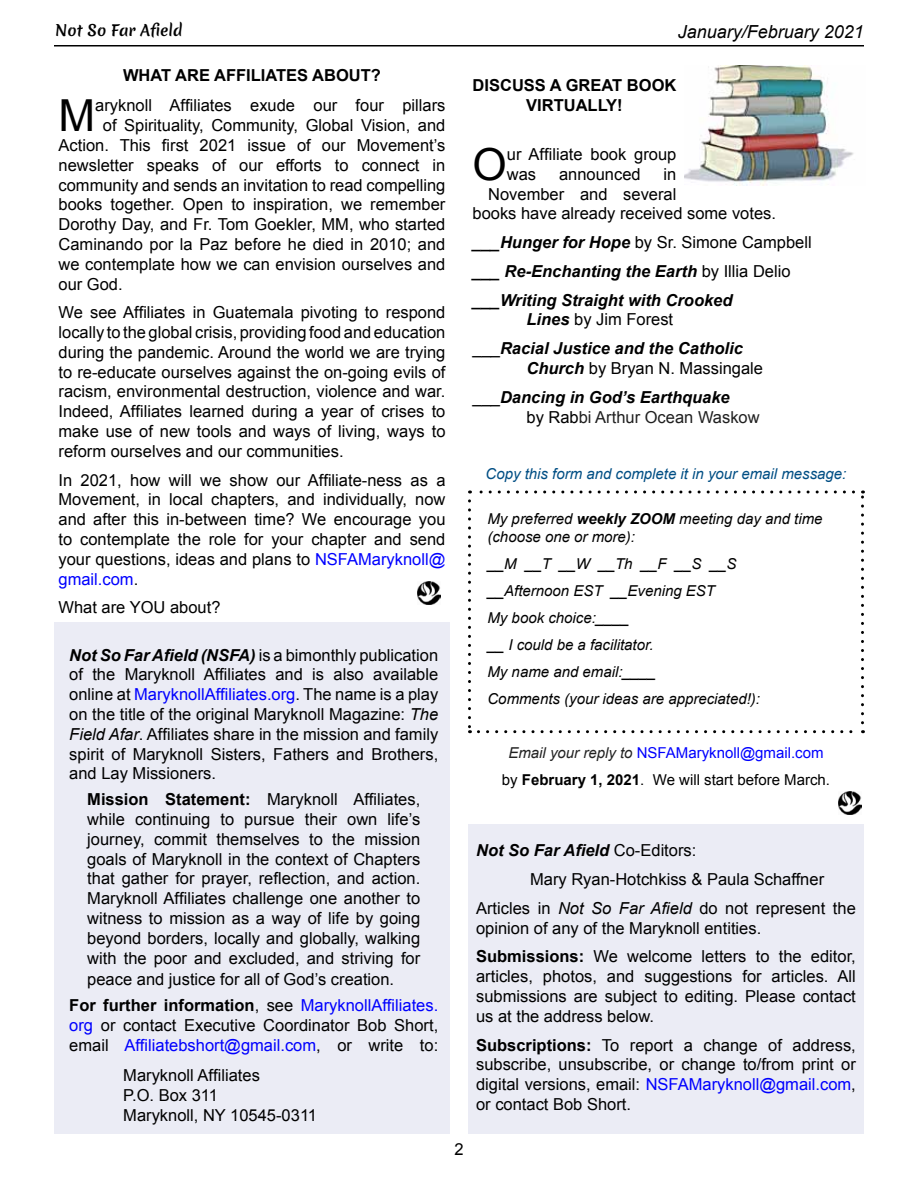
<style>
.page{position:relative;width:918px;height:1188px;background:#fff}
.page>*{position:absolute;margin:0;border:0;box-sizing:border-box;transform-origin:0 0}
.t1{font:44.1px "Arial";color:#000}
.t2{font:italic 18px "Arial";color:#000}
.t3{font:16.5px/19.8px "Arial";color:#000}
.t4{font:italic 700 16.5px/28.8px "Arial";color:#000}
.t5{font:700 16.5px/19.8px "Arial";color:#000;text-align:center}
.t6{font:16.5px "Arial";color:#202020}
.t7{font:italic 15px/27px "Arial";color:#000}
.t8{font:15px/27px "Arial";color:#000;text-align:center}
.t9{font:italic 15px "Arial";color:#004e84}
.t10{font:15px "Merienda One";color:#000}
.s1{color:#00f}
.s2{font-weight:700;font-style:italic}
.s3{font-style:italic}
.s4{font-weight:700}
.s5{font-weight:400}
.s6{font-weight:400;font-style:normal}
.s7{color:#000}
.s8{font-style:italic;color:#222}
</style>
<div class="page">
<hr style="left:54px;top:45px;width:810px;height:1px;background:#000">
<img style="left:684px;top:65px;width:170px;height:120px">
<div style="left:54px;top:623px;width:396px;height:511px;background:#ebecf5"></div>
<div style="left:468px;top:824px;width:396px;height:310px;background:#ebecf5"></div>
<img style="left:418px;top:582px;width:22px;height:23px">
<img style="left:839px;top:792px;width:22px;height:23px">
<svg style="left:468px;top:501px;width:3px;height:232px"></svg>
<svg style="left:478px;top:730px;width:385px;height:3px"></svg>
<svg style="left:861px;top:490px;width:3px;height:233px"></svg>
<svg style="left:470px;top:490px;width:384px;height:4px"></svg>
<p class="t10" style="left:55px;top:19px;width:129px">Not So Far Afield</p>
<p class="t2" style="left:678px;top:20px;width:188px">January/February 2021</p>
<p class="t5" style="left:123px;top:66px;width:259px">What are Affiliates about?</p>
<h1 class="t1" style="left:58px;top:87px;width:38px">M</h1>
<p class="t3" style="left:95px;top:96px;width:352px">aryknoll Affiliates exude our four pillars</p>
<p class="t3" style="left:103px;top:116px;width:344px">of Spirituality, Community, Global Vision, and</p>
<p class="t3" style="left:59px;top:135px;width:388px">Action. This first 2021 issue of our Movement’s</p>
<p class="t3" style="left:59px;top:155px;width:388px">newsletter speaks of our efforts to connect in</p>
<p class="t3" style="left:59px;top:175px;width:388px">community and sends an invitation to read compelling</p>
<p class="t3" style="left:59px;top:195px;width:388px">books together. Open to inspiration, we remember</p>
<p class="t3" style="left:59px;top:215px;width:388px">Dorothy Day, and Fr. Tom Goekler, MM, who started</p>
<p class="t3" style="left:59px;top:234px;width:388px">Caminando por la Paz before he died in 2010; and</p>
<p class="t3" style="left:59px;top:254px;width:388px">we contemplate how we can envision ourselves and</p>
<p class="t3" style="left:59px;top:274px;width:63px">our God.</p>
<p class="t3" style="left:59px;top:303px;width:389px">We see Affiliates in Guatemala pivoting to respond locally to the global crisis, providing food and education during the pandemic. Around the world we are trying to re-educate ourselves against the on-going evils of racism, environmental destruction, violence and war.<br>Indeed, Affiliates learned during a year of crises to make use of new tools and ways of living, ways to reform ourselves and our communities.</p>
<p class="t3" style="left:59px;top:470px;width:389px;text-align:justify">In 2021, how will we show our Affiliate-ness as a Movement, in local chapters, and individually, now and after this in-between time? We encourage you to contemplate the role for your chapter and send your questions, ideas and plans to <span class="s1">NSFAMaryknoll@ gmail.com</span>.</p>
<p class="t3" style="left:59px;top:598px;width:164px">What are YOU about?</p>
<p class="t3" style="left:69px;top:645px;width:370px;text-align:justify"><span class="s2">Not So Far Afield (NSFA)</span> is a bimonthly publication of the Maryknoll Affiliates and is also available online at <span class="s1">MaryknollAffiliates.org</span>. The name is a play on the title of the original Maryknoll Magazine: <span class="s3">The Field Afar</span>. Affiliates share in the mission and family spirit of Maryknoll Sisters, Fathers and Brothers, and Lay Missioners.</p>
<p class="t3" style="left:87px;top:790px;width:335px;text-align:justify"><span class="s4">Mission Statement:</span> Maryknoll Affiliates, while continuing to pursue their own life’s journey, commit themselves to the mission goals of Maryknoll in the context of Chapters that gather for prayer, reflection, and action.<br>Maryknoll Affiliates challenge one another to witness to mission as a way of life by going beyond borders, locally and globally, walking with the poor and excluded, and striving for</p>
<p class="t3" style="left:69px;top:967px;width:370px;line-height:25.8px;text-indent:18px">peace and justice for all of God’s creation.<br><span class="s4">For further information</span>, see <span class="s1">MaryknollAffiliates.</span></p>
<p class="t3" style="left:69px;top:1015px;width:370px"><span class="s1">org</span> or contact Executive Coordinator Bob Short, email <span class="s1">Affiliatebshort@gmail.com</span>, or write to:</p>
<p class="t3" style="left:123px;top:1066px;width:195px">Maryknoll Affiliates<br>P.O. Box 311<br>Maryknoll, NY 10545-0311</p>
<p class="t5" style="left:473px;top:76px;width:205px">discuss a great book<br>Virtually!</p>
<h1 class="t1" style="left:472px;top:135px;width:36px">O</h1>
<p class="t3" style="left:507px;top:144px;width:171px">ur Affiliate book group was</p>
<p class="t3" style="left:559px;top:164px;width:83px">announced</p>
<p class="t3" style="left:664px;top:164px;width:14px">in</p>
<p class="t3" style="left:488px;top:184px;width:190px">November and several</p>
<p class="t3" style="left:472px;top:204px;width:302px">books have already received some votes.</p>
<p class="t4" style="left:472px;top:229px;width:341px"><span class="s5">___</span>Hunger for Hope <span class="s6">by Sr. Simone Campbell </span><span class="s5">___</span> Re-Enchanting the Earth <span class="s6">by Illia Delio </span><span class="s5">___</span>Writing Straight with Crooked</p>
<p class="t4" style="left:472px;top:306px;width:272px;text-indent:54px">Lines <span class="s6">by Jim Forest ___</span>Racial Justice and the Catholic</p>
<p class="t4" style="left:472px;top:355px;width:292px;text-indent:54px">Church <span class="s6">by Bryan N. Massingale ___</span>Dancing in God’s Earthquake</p>
<p class="t6" style="left:527px;top:406px;width:235px"><span class="s7">by Rab</span>bi Arthur Ocean Waskow</p>
<p class="t9" style="left:486px;top:464px;width:362px">Copy this form and complete it in your email message:</p>
<p class="t7" style="left:488px;top:509px;width:337px;line-height:18px">My preferred <span class="s4">weekly ZOOM</span> meeting day and time (choose one or more):</p>
<p class="t7" style="left:488px;top:550px;width:274px">__M __T __W __Th __F __S __S __Afternoon EST __Evening EST<br>My book choice:____<br>__ I could be a facilitator.<br>My name and email:____<br>Comments (your ideas are appreciated!):</p>
<p class="t8" style="left:502px;top:739px;width:327px"><span class="s8">Email your reply to</span> <span class="s1">NSFAMaryknoll@gmail. com </span>by <span class="s4">February 1, 2021</span>. We will start before March.</p>
<p class="t4" style="left:476px;top:837px;width:222px">Not So Far Afield <span class="s6">Co-Editors:</span></p>
<p class="t3" style="left:530px;top:869px;width:296px">Mary Ryan-Hotchkiss &amp; Paula Schaffner</p>
<p class="t3" style="left:476px;top:898px;width:381px">Articles in <span class="s3">Not So Far Afield</span> do not represent the</p>
<p class="t3" style="left:476px;top:914px;width:381px;line-height:28.8px">opinion of any of the Maryknoll entities.<br><span class="s4">Submissions:</span> We welcome letters to the editor,</p>
<p class="t3" style="left:476px;top:967px;width:381px;text-align:justify">articles, photos, and suggestions for articles. All submissions are subject to editing. Please contact us at the address below.</p>
<p class="t3" style="left:476px;top:1035px;width:381px;text-align:justify"><span class="s4">Subscriptions:</span> To report a change of address, subscribe, unsubscribe, or change to/from print or digital versions, email: <span class="s1">NSFAMaryknoll@gmail.com</span>, or contact Bob Short.</p>
<p class="t3" style="left:455px;top:1139px;width:11px">2</p>
</div>
